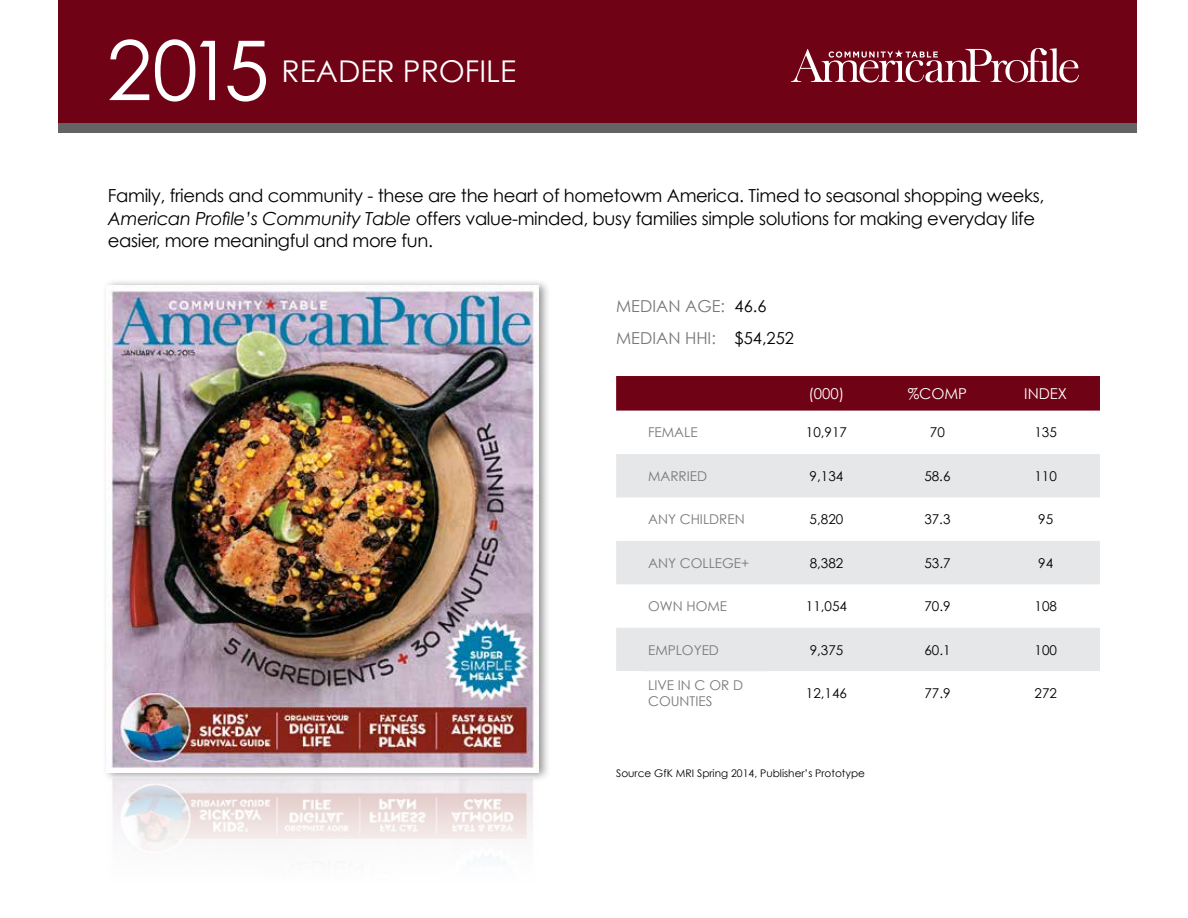
<style>
.page{position:relative;width:1188px;height:918px;background:#fff}
.page>*{position:absolute;margin:0;border:0;box-sizing:border-box;transform-origin:0 0}
.t1{font:82.5px "Century Gothic";color:#fff}
.t2{font:30px "Century Gothic";color:#fff}
.t3{font:18px/22.5px "Century Gothic";letter-spacing:-.02em;color:#000}
.t4{font:16.5px/31.5px "Century Gothic";color:#77787b}
.t5{font:15px "Century Gothic";color:#fff}
.t6{font:13.5px "Century Gothic";color:#000}
.t7{font:13.5px/16.2px "Century Gothic";color:#77787b}
.t8{font:10.5px "Century Gothic";color:#000}
.s1{font-style:italic}
.s2{color:#000}
</style>
<div class="page">
<img style="left:112px;top:782px;width:421px;height:76px">
<div style="left:102px;top:278px;width:448px;height:504px;background:#000;opacity:.41"></div>
<div style="left:58px;top:0;width:1079px;height:133px;background:#636466"></div>
<div style="left:58px;top:0;width:1079px;height:122px;background:#700215"></div>
<div style="left:616px;top:376px;width:484px;height:35px;background:#700215"></div>
<svg style="left:616px;top:454px;width:484px;height:217px;fill:#e6e7e8"></svg>
<svg style="left:791px;top:48px;width:288px;height:35px"></svg>
<h1 class="t1" style="left:107px;top:20px;width:165px">2015</h1>
<h2 class="t2" style="left:282px;top:53px;width:236px">READER PROFILE</h2>
<p class="t3" style="left:108px;top:184px;width:938px">Family, friends and community - these are the heart of hometowm America. Timed to seasonal shopping weeks,<br><span class="s1">American Profile’s Community Table</span> offers value-minded, busy families simple solutions for making everyday life easier, more meaningful and more fun.</p>
<p class="t4" style="left:616px;top:291px;width:179px">MEDIAN AGE: <span class="s2">46.6<br></span>MEDIAN HHI: <span class="s2">$54,252</span></p>
<p class="t5" style="left:808px;top:384px;width:37px">(000)</p>
<p class="t5" style="left:908px;top:384px;width:61px">%COMP</p>
<p class="t5" style="left:1024px;top:384px;width:44px">INDEX</p>
<p class="t7" style="left:648px;top:424px;width:51px">FEMALE</p>
<p class="t6" style="left:806px;top:424px;width:43px">10,917</p>
<p class="t6" style="left:930px;top:424px;width:16px">70</p>
<p class="t6" style="left:1034px;top:424px;width:24px">135</p>
<p class="t7" style="left:648px;top:468px;width:61px">MARRIED</p>
<p class="t6" style="left:810px;top:468px;width:35px">9,134</p>
<p class="t6" style="left:924px;top:468px;width:28px">58.6</p>
<p class="t6" style="left:1034px;top:468px;width:24px">110</p>
<p class="t7" style="left:648px;top:511px;width:98px">ANY CHILDREN</p>
<p class="t6" style="left:810px;top:511px;width:35px">5,820</p>
<p class="t6" style="left:924px;top:511px;width:28px">37.3</p>
<p class="t6" style="left:1038px;top:511px;width:16px">95</p>
<p class="t7" style="left:648px;top:555px;width:103px">ANY COLLEGE+</p>
<p class="t6" style="left:810px;top:555px;width:35px">8,382</p>
<p class="t6" style="left:924px;top:555px;width:28px">53.7</p>
<p class="t6" style="left:1038px;top:555px;width:16px">94</p>
<p class="t7" style="left:648px;top:598px;width:81px">OWN HOME</p>
<p class="t6" style="left:806px;top:598px;width:43px">11,054</p>
<p class="t6" style="left:924px;top:598px;width:28px">70.9</p>
<p class="t6" style="left:1035px;top:598px;width:24px">108</p>
<p class="t7" style="left:648px;top:641px;width:72px">EMPLOYED</p>
<p class="t6" style="left:810px;top:641px;width:35px">9,375</p>
<p class="t6" style="left:924px;top:641px;width:28px">60.1</p>
<p class="t6" style="left:1035px;top:641px;width:24px">100</p>
<p class="t7" style="left:648px;top:677px;width:96px">LIVE IN C OR D<br>COUNTIES</p>
<p class="t6" style="left:806px;top:685px;width:43px">12,146</p>
<p class="t6" style="left:924px;top:685px;width:28px">77.9</p>
<p class="t6" style="left:1035px;top:685px;width:24px">272</p>
<p class="t8" style="left:616px;top:767px;width:250px">Source GfK MRI Spring 2014, Publisher’s Prototype</p>
</div>
